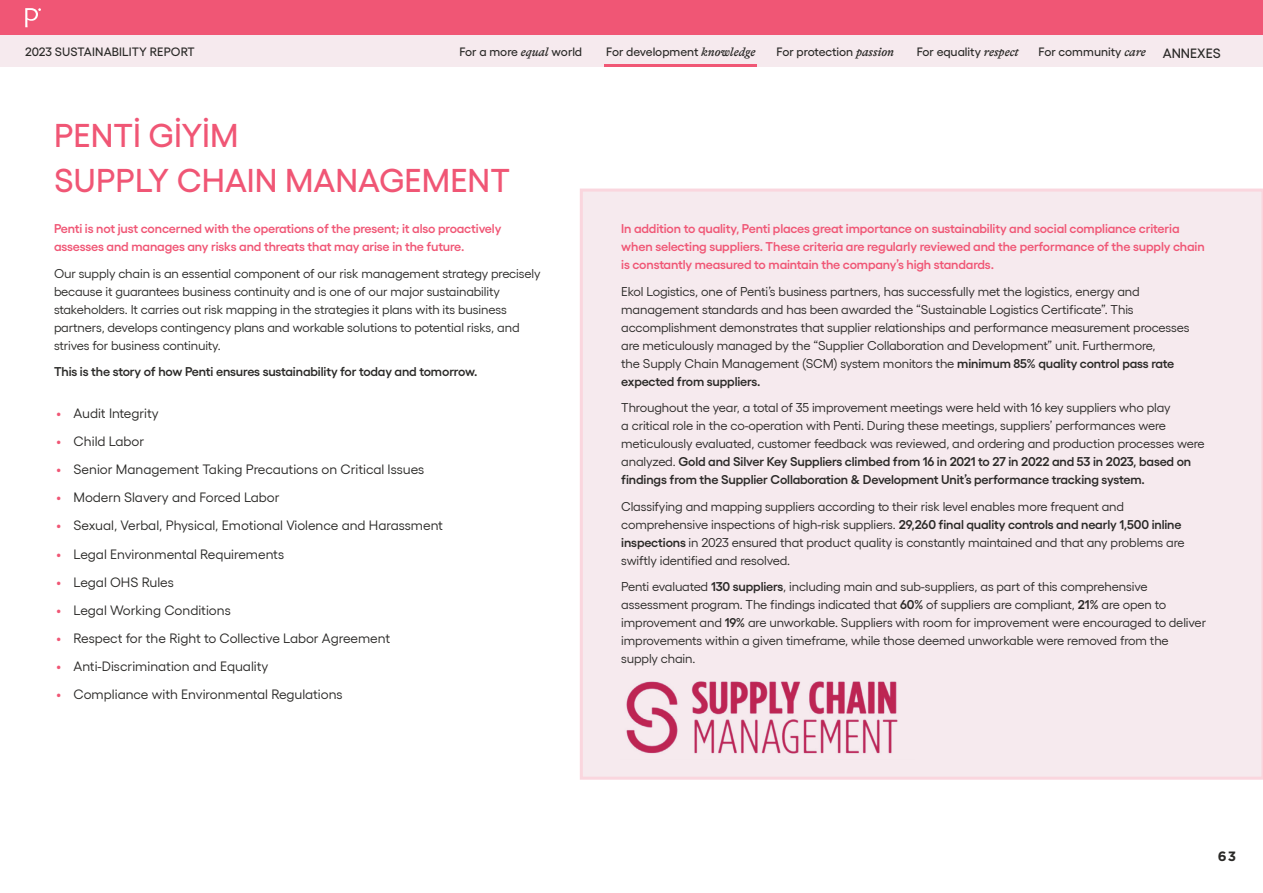
<style>
.page{position:relative;width:1263px;height:893px;background:#fff}
.page>*{position:absolute;margin:0;border:0;box-sizing:border-box;transform-origin:0 0}
.t1{font:500 33px/45px "Yellix";color:#f05675}
.t2{font:13.5px "Yellix";color:#2a2927}
.t3{font:700 13.5px "Gotham";color:#2a2927}
.t4{font:12.75px/18px "Yellix";letter-spacing:-.01em;color:#2a2927}
.t5{font:600 12.75px/18px "Yellix";letter-spacing:-.01em;color:#f05675}
.t6{font:600 12.75px "Yellix";letter-spacing:-.01em;color:#2a2927}
.t7{font:500 12.15px "Yellix";color:#2a2927}
.s1{font-family:"GT Alpina";font-style:italic}
.s2{font-size:13.5px}
.s3{font-size:15px;color:#f05675}
.s4{font-weight:600}
</style>
<div class="page">
<div style="left:0;top:0;width:1263px;height:38px;background:#f05675"></div>
<div style="left:0;top:35px;width:1263px;height:31px;background:#f6eaee"></div>
<svg style="left:25px;top:8px;width:16px;height:19px"></svg>
<div style="left:580px;top:189px;width:683px;height:591px;background:#f6eaee"></div>
<img style="left:621px;top:676px;width:293px;height:83px">
<hr style="left:604px;top:64px;width:153px;height:3px;background:#f05775">
<p class="t7" style="left:25px;top:43px;width:171px">2023 SUSTAINABILITY REPORT</p>
<p class="t7" style="left:459px;top:43px;width:124px">For a more <span class="s1">equal</span> world</p>
<p class="t7" style="left:606px;top:43px;width:151px">For development <span class="s1">knowledge</span></p>
<p class="t7" style="left:776px;top:43px;width:119px">For protection <span class="s1">passion</span></p>
<p class="t7" style="left:917px;top:43px;width:104px">For equality <span class="s1">respect</span></p>
<p class="t7" style="left:1038px;top:43px;width:184px">For community <span class="s1">care</span> <span class="s2">ANNEXES</span></p>
<h1 class="t1" style="left:54px;top:110px;width:457px">PENTİ GİYİM<br>SUPPLY CHAIN MANAGEMENT</h1>
<p class="t5" style="left:54px;top:218px;width:449px">Penti is not just concerned with the operations of the present; it also proactively assesses and manages any risks and threats that may arise in the future.</p>
<p class="t4" style="left:54px;top:263px;width:488px">Our supply chain is an essential component of our risk management strategy precisely because it guarantees business continuity and is one of our major sustainability stakeholders. It carries out risk mapping in the strategies it plans with its business partners, develops contingency plans and workable solutions to potential risks, and strives for business continuity.</p>
<p class="t6" style="left:54px;top:362px;width:425px">This is the story of how Penti ensures sustainability for today and tomorrow.</p>
<p class="t2" style="left:57px;top:403px;width:104px"><span class="s3">•</span> Audit Integrity</p>
<p class="t2" style="left:57px;top:431px;width:89px"><span class="s3">•</span> Child Labor</p>
<p class="t2" style="left:57px;top:459px;width:369px"><span class="s3">•</span> Senior Management Taking Precautions on Critical Issues</p>
<p class="t2" style="left:57px;top:487px;width:224px"><span class="s3">•</span> Modern Slavery and Forced Labor</p>
<p class="t2" style="left:57px;top:515px;width:388px"><span class="s3">•</span> Sexual, Verbal, Physical, Emotional Violence and Harassment</p>
<p class="t2" style="left:57px;top:543px;width:229px"><span class="s3">•</span> Legal Environmental Requirements</p>
<p class="t2" style="left:57px;top:571px;width:119px"><span class="s3">•</span> Legal OHS Rules</p>
<p class="t2" style="left:57px;top:599px;width:176px"><span class="s3">•</span> Legal Working Conditions</p>
<p class="t2" style="left:57px;top:627px;width:335px"><span class="s3">•</span> Respect for the Right to Collective Labor Agreement</p>
<p class="t2" style="left:57px;top:655px;width:213px"><span class="s3">•</span> Anti-Discrimination and Equality</p>
<p class="t2" style="left:57px;top:683px;width:288px"><span class="s3">•</span> Compliance with Environmental Regulations</p>
<p class="t5" style="left:621px;top:218px;width:585px">In addition to quality, Penti places great importance on sustainability and social compliance criteria when selecting suppliers. These criteria are regularly reviewed and the performance of the supply chain is constantly measured to maintain the company’s high standards.</p>
<p class="t4" style="left:621px;top:281px;width:570px">Ekol Logistics, one of Penti’s business partners, has successfully met the logistics, energy and management standards and has been awarded the “Sustainable Logistics Certificate”. This accomplishment demonstrates that supplier relationships and performance measurement processes are meticulously managed by the “Supplier Collaboration and Development” unit. Furthermore,<br>the Supply Chain Management (SCM) system monitors the <span class="s4">minimum 85% quality control pass rate expected from suppliers.</span></p>
<p class="t4" style="left:621px;top:397px;width:585px">Throughout the year, a total of 35 improvement meetings were held with 16 key suppliers who play<br>a critical role in the co-operation with Penti. During these meetings, suppliers’ performances were meticulously evaluated, customer feedback was reviewed, and ordering and production processes were analyzed. <span class="s4">Gold and Silver Key Suppliers climbed from 16 in 2021 to 27 in 2022 and 53 in 2023, based on findings from the Supplier Collaboration &amp; Development Unit’s performance tracking system.</span></p>
<p class="t4" style="left:621px;top:496px;width:565px">Classifying and mapping suppliers according to their risk level enables more frequent and comprehensive inspections of high-risk suppliers. <span class="s4">29,260 final quality controls and nearly 1,500 inline inspections</span> in 2023 ensured that product quality is constantly maintained and that any problems are swiftly identified and resolved.</p>
<p class="t4" style="left:621px;top:576px;width:586px">Penti evaluated <span class="s4">130 suppliers</span>, including main and sub-suppliers, as part of this comprehensive assessment program. The findings indicated that <span class="s4">60%</span> of suppliers are compliant, <span class="s4">21%</span> are open to improvement and <span class="s4">19%</span> are unworkable. Suppliers with room for improvement were encouraged to deliver improvements within a given timeframe, while those deemed unworkable were removed from the supply chain.</p>
<p class="t3" style="left:1218px;top:847px;width:20px">63</p>
</div>
